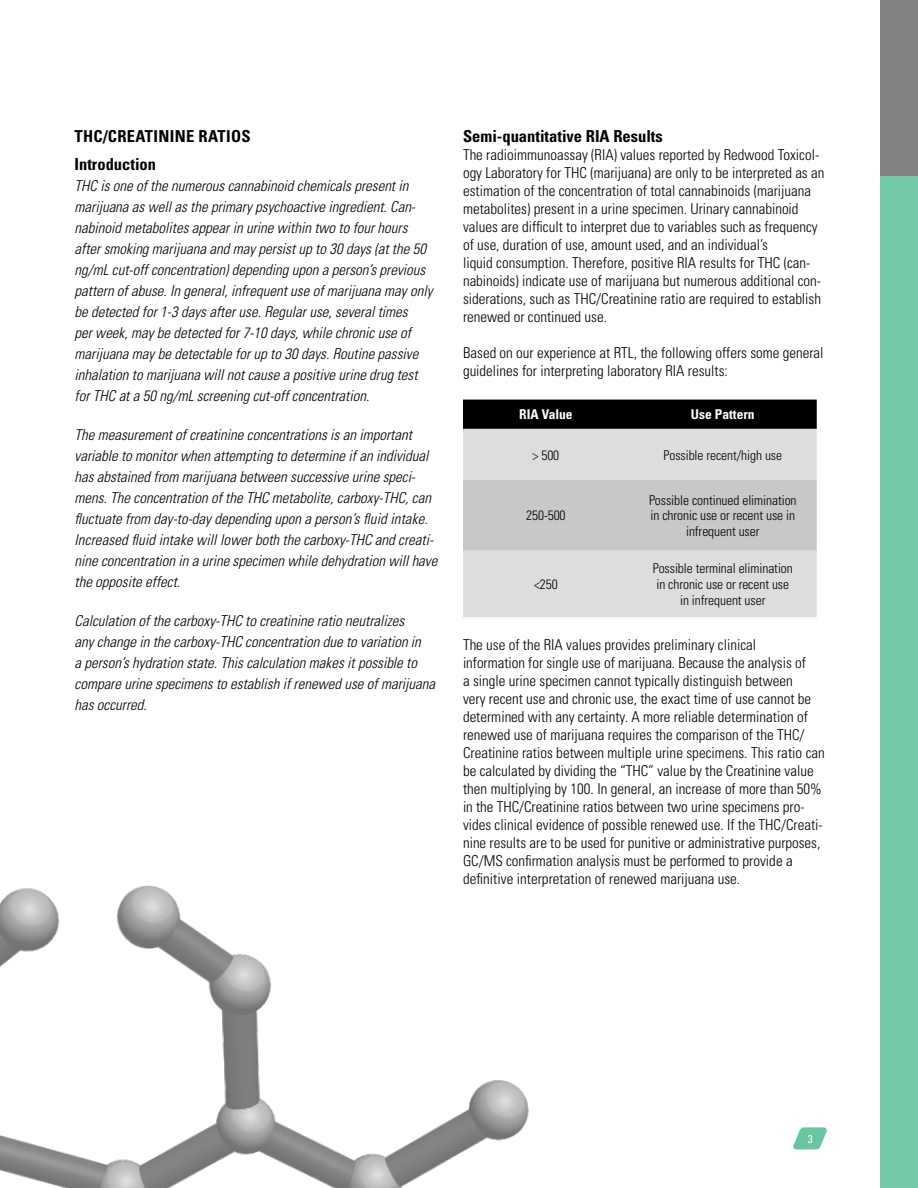
<style>
.page{position:relative;width:918px;height:1188px;background:#fff}
.page>*{position:absolute;margin:0;border:0;box-sizing:border-box;transform-origin:0 0}
.t1{font:700 condensed 16.5px "Univers";color:#000}
.t2{font:300 condensed 15px/18px "Univers";color:#000}
.t3{font:italic 300 condensed 15px/21px "Univers";color:#000}
.t4{font:300 condensed 13.5px/15.6px "Univers";letter-spacing:-.005em;color:#000;text-align:center}
.t5{font:700 condensed 13.5px "Univers";color:#fff}
</style>
<div class="page">
<img style="left:0;top:885px;width:529px;height:303px">
<div style="left:463px;top:400px;width:354px;height:29px;background:#000"></div>
<div style="left:463px;top:429px;width:354px;height:188px;background:#dcddde"></div>
<div style="left:463px;top:480px;width:354px;height:70px;background:#c6c8ca"></div>
<div style="left:880px;top:176px;width:38px;height:1012px;background:#73c8a6"></div>
<div style="left:880px;top:0;width:38px;height:176px;background:#808284"></div>
<svg style="left:793px;top:1127px;width:34px;height:23px"></svg>
<p class="t1" style="left:75px;top:126px;width:53px">THC/Creatinine</p>
<p class="t1" style="left:199px;top:126px;width:19px">Ratios</p>
<p class="t1" style="left:75px;top:154px;width:83px">Introduction</p>
<p class="t3" style="left:75px;top:175px;width:360px">THC is one of the numerous cannabinoid chemicals present in marijuana as well as the primary psychoactive ingredient. Can&shy;nabinoid metabolites appear in urine within two to four hours after smoking marijuana and may persist up to 30 days (at the 50 ng/mL cut-off concentration) depending upon a person’s previous pattern of abuse. In general, infrequent use of marijuana may only be detected for 1-3 days after use. Regular use, several times<br>per week, may be detected for 7-10 days, while chronic use of marijuana may be detectable for up to 30 days. Routine passive inhalation to marijuana will not cause a positive urine drug test for THC at a 50 ng/mL screening cut-off concentration.</p>
<p class="t3" style="left:75px;top:424px;width:364px">The measurement of creatinine concentrations is an important variable to monitor when attempting to determine if an individual has abstained from marijuana between successive urine speci&shy;mens. The concentration of the THC metabolite, carboxy-THC, can fluctuate from day-to-day depending upon a person’s fluid intake.<br>Increased fluid intake will lower both the carboxy-THC and creati&shy;nine concentration in a urine specimen while dehydration will have the opposite effect.</p>
<p class="t3" style="left:75px;top:610px;width:362px">Calculation of the carboxy-THC to creatinine ratio neutralizes<br>any change in the carboxy-THC concentration due to variation in<br>a person’s hydration state. This calculation makes it possible to compare urine specimens to establish if renewed use of marijuana has occurred.</p>
<p class="t1" style="left:463px;top:126px;width:201px">Semi-quantitative RIA Results</p>
<p class="t2" style="left:463px;top:145px;width:363px">The radioimmunoassay (RIA) values reported by Redwood Toxicol&shy;ogy Laboratory for THC (marijuana) are only to be interpreted as an estimation of the concentration of total cannabinoids (marijuana metabolites) present in a urine specimen. Urinary cannabinoid values are difficult to interpret due to variables such as frequency of use, duration of use, amount used, and an individual’s<br>liquid consumption. Therefore, positive RIA results for THC (can&shy;nabinoids) indicate use of marijuana but numerous additional con&shy;siderations, such as THC/Creatinine ratio are required to establish renewed or continued use.</p>
<p class="t2" style="left:463px;top:343px;width:362px">Based on our experience at RTL, the following offers some general guidelines for interpreting laboratory RIA results:</p>
<p class="t5" style="left:519px;top:406px;width:55px">RIA Value</p>
<p class="t5" style="left:691px;top:406px;width:65px">Use Pattern</p>
<p class="t4" style="left:533px;top:447px;width:28px">&gt; 500</p>
<p class="t4" style="left:663px;top:447px;width:120px">Possible recent/high use</p>
<p class="t4" style="left:526px;top:508px;width:41px">250-500</p>
<p class="t4" style="left:649px;top:492px;width:149px">Possible continued elimination in chronic use or recent use in infrequent user</p>
<p class="t4" style="left:653px;top:561px;width:142px">Possible terminal elimination in chronic use or recent use in infrequent user</p>
<p class="t2" style="left:463px;top:636px;width:363px">The use of the RIA values provides preliminary clinical<br>information for single use of marijuana. Because the analysis of<br>a single urine specimen cannot typically distinguish between<br>very recent use and chronic use, the exact time of use cannot be determined with any certainty. A more reliable determination of renewed use of marijuana requires the comparison of the THC/ Creatinine ratios between multiple urine specimens. This ratio can be calculated by dividing the “THC” value by the Creatinine value then multiplying by 100. In general, an increase of more than 50% in the THC/Creatinine ratios between two urine specimens pro&shy;vides clinical evidence of possible renewed use. If the THC/Creati&shy;nine results are to be used for punitive or administrative purposes, GC/MS confirmation analysis must be performed to provide a definitive interpretation of renewed marijuana use.</p>
<p class="t4" style="left:534px;top:576px;width:25px">&lt;250</p>
</div>
